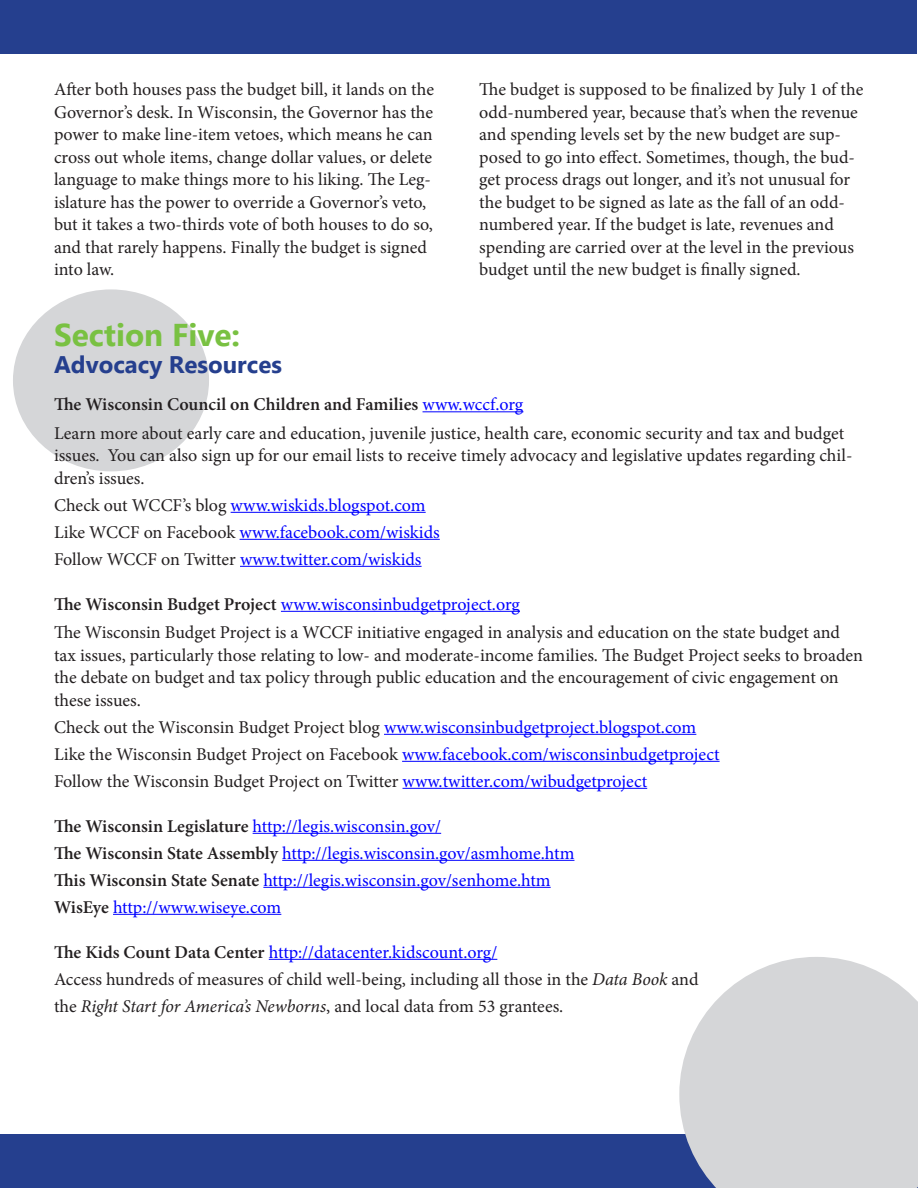
<style>
.page{position:relative;width:918px;height:1188px;background:#fff}
.page>*{position:absolute;margin:0;border:0;box-sizing:border-box;transform-origin:0 0}
.t1{font:700 31.5px "Microsoft New Tai Lue";color:#79c142}
.t2{font:700 24px "Microsoft New Tai Lue";color:#253f8e}
.t3{font:18px/22.5px "Minion Pro";color:#231f20}
.t4{font:18px/27px "Minion Pro";color:#00f}
.s1{font-weight:600}
.s2{color:#00f}
.s3{color:#231f20}
.s4{font-weight:600;color:#231f20}
.s5{font-style:italic}
</style>
<div class="page">
<div style="left:0;top:1px;width:917px;height:53px;background:#253f8e"></div>
<div style="left:0;top:1134px;width:918px;height:54px;background:#253f8e"></div>
<div style="left:13px;top:289px;width:196px;height:182px;background:#d5d6d8;border-radius:50%"></div>
<svg style="left:679px;top:957px;width:239px;height:231px;background:#d6d7da"></svg>
<hr style="left:423px;top:411px;width:100px;height:1px;background:#00f">
<hr style="left:231px;top:512px;width:195px;height:1px;background:#00f">
<hr style="left:240px;top:539px;width:200px;height:1px;background:#00f">
<hr style="left:240px;top:566px;width:182px;height:1px;background:#00f">
<hr style="left:281px;top:611px;width:239px;height:1px;background:#00f">
<hr style="left:384px;top:734px;width:312px;height:1px;background:#00f">
<hr style="left:402px;top:761px;width:318px;height:1px;background:#00f">
<hr style="left:403px;top:788px;width:244px;height:1px;background:#00f">
<hr style="left:253px;top:833px;width:188px;height:1px;background:#00f">
<hr style="left:282px;top:860px;width:292px;height:1px;background:#00f">
<hr style="left:263px;top:887px;width:288px;height:1px;background:#00f">
<hr style="left:113px;top:914px;width:168px;height:1px;background:#00f">
<hr style="left:269px;top:959px;width:228px;height:1px;background:#00f">
<p class="t3" style="left:54px;top:78px;width:382px">After both houses pass the budget bill, it lands on the Governor’s desk. In Wisconsin, the Governor has the power to make line-item vetoes, which means he can cross out whole items, change dollar values, or delete language to make things more to his liking. The Leg&shy;islature has the power to override a Governor’s veto, but it takes a two-thirds vote of both houses to do so, and that rarely happens. Finally the budget is signed into law.</p>
<p class="t3" style="left:479px;top:78px;width:386px">The budget is supposed to be finalized by July 1 of the odd-numbered year, because that’s when the revenue and spending levels set by the new budget are sup&shy;posed to go into effect. Sometimes, though, the bud&shy;get process drags out longer, and it’s not unusual for the budget to be signed as late as the fall of an odd&shy;numbered year. If the budget is late, revenues and spending are carried over at the level in the previous budget until the new budget is finally signed.</p>
<p class="t1" style="left:54px;top:316px;width:188px">Section Five:</p>
<p class="t2" style="left:54px;top:350px;width:229px">Advocacy Resources</p>
<p class="t3" style="left:54px;top:390px;width:792px;line-height:28.5px"><span class="s1">The Wisconsin Council on Children and Families</span> <span class="s2">www.wccf.org<br></span>Learn more about early care and education, juvenile justice, health care, economic security and tax and budget</p>
<p class="t3" style="left:54px;top:444px;width:800px">issues. You can also sign up for our email lists to receive timely advocacy and legislative updates regarding chil&shy;dren’s issues.</p>
<p class="t4" style="left:54px;top:491px;width:387px"><span class="s3">Check out WCCF’s blog</span> www.wiskids.blogspot.com<br><span class="s3">Like WCCF on Facebook</span> www.facebook.com/wiskids<br><span class="s3">Follow WCCF on Twitter</span> www.twitter.com/wiskids</p>
<p class="t3" style="left:54px;top:590px;width:788px;line-height:28.5px"><span class="s1">The Wisconsin Budget Project</span> <span class="s2">www.wisconsinbudgetproject.org<br></span>The Wisconsin Budget Project is a WCCF initiative engaged in analysis and education on the state budget and</p>
<p class="t3" style="left:54px;top:644px;width:811px">tax issues, particularly those relating to low- and moderate-income families. The Budget Project seeks to broaden the debate on budget and tax policy through public education and the encouragement of civic engagement on these issues.</p>
<p class="t3" style="left:54px;top:713px;width:667px;line-height:27px">Check out the Wisconsin Budget Project blog <span class="s2">www.wisconsinbudgetproject.blogspot.com<br></span>Like the Wisconsin Budget Project on Facebook <span class="s2">www.facebook.com/wisconsinbudgetproject<br></span>Follow the Wisconsin Budget Project on Twitter <span class="s2">www.twitter.com/wibudgetproject</span></p>
<p class="t4" style="left:54px;top:812px;width:522px"><span class="s4">The Wisconsin Legislature</span> http://legis.wisconsin.gov/<br><span class="s4">The Wisconsin State Assembly</span> http://legis.wisconsin.gov/asmhome.htm <span class="s4">This Wisconsin State Senate</span> http://legis.wisconsin.gov/senhome.htm <span class="s4">WisEye</span> http://www.wiseye.com</p>
<p class="t3" style="left:54px;top:938px;width:646px;line-height:27px"><span class="s1">The Kids Count Data Center</span> <span class="s2">http://datacenter.kidscount.org/<br></span>Access hundreds of measures of child well-being, including all those in the <span class="s5">Data Book</span> and the <span class="s5">Right Start for America’s Newborns</span>, and local data from 53 grantees.</p>
</div>
